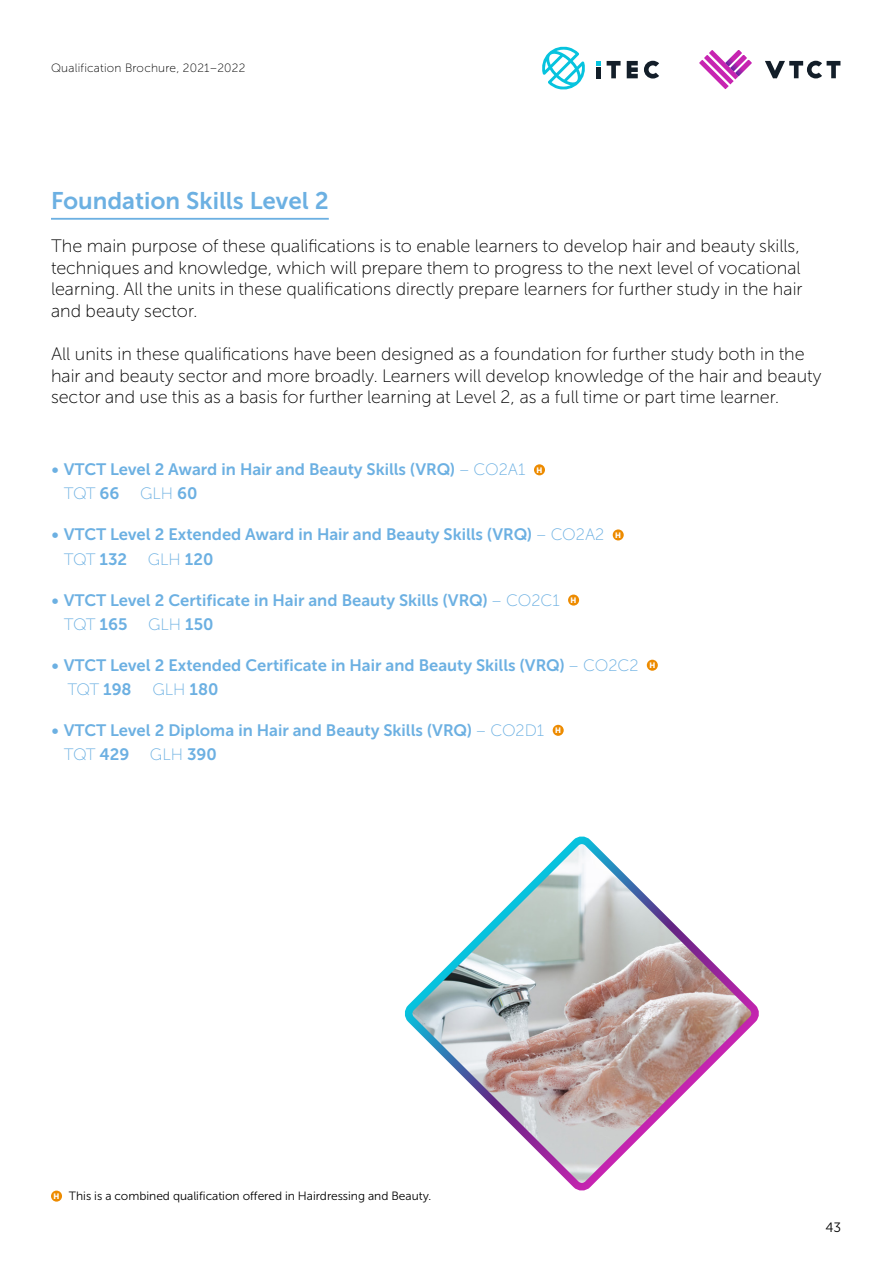
<style>
.page{position:relative;width:893px;height:1263px;background:#fff}
.page>*{position:absolute;margin:0;border:0;box-sizing:border-box;transform-origin:0 0}
.becky_levels{font:24px "Museo Sans Cyrl 700";color:#6cb0e2}
.t1{font:18px/21.6px "Museo Sans Cyrl 100";color:#000}
.t2{font:16.5px "Museo Sans Cyrl 700";color:#6cb0e2}
.t3{font:16.5px "Museo Sans Cyrl 100";letter-spacing:-.02em;color:#6cb0e2}
.t4{font:13.5px "Museo Sans Cyrl 300";color:#000}
.QAN_text{font:12px "Museo Sans Cyrl 300";color:#000}
.t5{font:12px "Museo Sans Cyrl 100";letter-spacing:.02em;color:#000}
.Paragraph_Style_1{font:7.8px "Museo Sans Cyrl 900";color:#fff}
.s1{font-family:"Museo Sans Cyrl 100"}
.s2{font-family:"Museo Sans Cyrl 700"}
</style>
<div class="page">
<svg style="left:542px;top:46px;width:43px;height:44px"></svg>
<svg style="left:607px;top:61px;width:14px;height:17px"></svg>
<svg style="left:644px;top:61px;width:15px;height:18px"></svg>
<hr style="left:596px;top:67px;width:4px;height:11px;background:#131e29">
<svg style="left:627px;top:61px;width:11px;height:17px"></svg>
<svg style="left:596px;top:61px;width:4px;height:5px"></svg>
<svg style="left:699px;top:50px;width:53px;height:39px"></svg>
<svg style="left:765px;top:61px;width:75px;height:17px"></svg>
<hr style="left:51px;top:218px;width:278px;height:2px;background:#6cb0e2">
<div style="left:534px;top:464px;width:11px;height:11px;background:#ed8b00;border-radius:50%"></div>
<div style="left:613px;top:529px;width:11px;height:11px;background:#ed8b00;border-radius:50%"></div>
<div style="left:568px;top:595px;width:11px;height:11px;background:#ed8b00;border-radius:50%"></div>
<div style="left:647px;top:660px;width:11px;height:11px;background:#ed8b00;border-radius:50%"></div>
<div style="left:553px;top:725px;width:11px;height:11px;background:#ed8b00;border-radius:50%"></div>
<div style="left:51px;top:1190px;width:11px;height:11px;background:#ed8b00;border-radius:50%"></div>
<svg style="left:405px;top:836px;width:354px;height:355px"></svg>
<p class="t5" style="left:51px;top:61px;width:196px">Qualification Brochure, 2021–2022</p>
<p class="becky_levels" style="left:51px;top:188px;width:279px">Foundation Skills Level 2</p>
<p class="t1" style="left:51px;top:235px;width:753px">The main purpose of these qualifications is to enable learners to develop hair and beauty skills, techniques and knowledge, which will prepare them to progress to the next level of vocational learning. All the units in these qualifications directly prepare learners for further study in the hair and beauty sector.</p>
<p class="t1" style="left:51px;top:343px;width:772px">All units in these qualifications have been designed as a foundation for further study both in the hair and beauty sector and more broadly. Learners will develop knowledge of the hair and beauty sector and use this as a basis for further learning at Level 2, as a full time or part time learner.</p>
<p class="t2" style="left:51px;top:460px;width:476px">• VTCT Level 2 Award in Hair and Beauty Skills (VRQ) <span class="s1">– CO2A1</span></p>
<p class="Paragraph_Style_1" style="left:536px;top:465px;width:7px">H</p>
<p class="t3" style="left:64px;top:485px;width:135px">TQT <span class="s2">66</span> GLH <span class="s2">60</span></p>
<p class="t2" style="left:51px;top:526px;width:555px">• VTCT Level 2 Extended Award in Hair and Beauty Skills (VRQ) <span class="s1">– CO2A2</span></p>
<p class="Paragraph_Style_1" style="left:615px;top:530px;width:7px">H</p>
<p class="t3" style="left:64px;top:550px;width:151px">TQT <span class="s2">132</span> GLH <span class="s2">120</span></p>
<p class="t2" style="left:51px;top:591px;width:510px">• VTCT Level 2 Certificate in Hair and Beauty Skills (VRQ) <span class="s1">– CO2C1</span></p>
<p class="Paragraph_Style_1" style="left:571px;top:596px;width:7px">H</p>
<p class="t3" style="left:64px;top:615px;width:151px">TQT <span class="s2">165</span> GLH <span class="s2">150</span></p>
<p class="t2" style="left:51px;top:656px;width:589px">• VTCT Level 2 Extended Certificate in Hair and Beauty Skills (VRQ) <span class="s1">– CO2C2</span></p>
<p class="Paragraph_Style_1" style="left:649px;top:661px;width:7px">H</p>
<p class="t3" style="left:67px;top:680px;width:153px">TQT <span class="s2">198</span> GLH <span class="s2">180</span></p>
<p class="t2" style="left:51px;top:721px;width:495px">• VTCT Level 2 Diploma in Hair and Beauty Skills (VRQ) <span class="s1">– CO2D1</span></p>
<p class="Paragraph_Style_1" style="left:555px;top:726px;width:7px">H</p>
<p class="t3" style="left:64px;top:745px;width:155px">TQT <span class="s2">429</span> GLH <span class="s2">390</span></p>
<p class="Paragraph_Style_1" style="left:54px;top:1192px;width:7px">H</p>
<p class="QAN_text" style="left:69px;top:1190px;width:364px">This is a combined qualification offered in Hairdressing and Beauty.</p>
<p class="t4" style="left:825px;top:1220px;width:17px">43</p>
</div>
